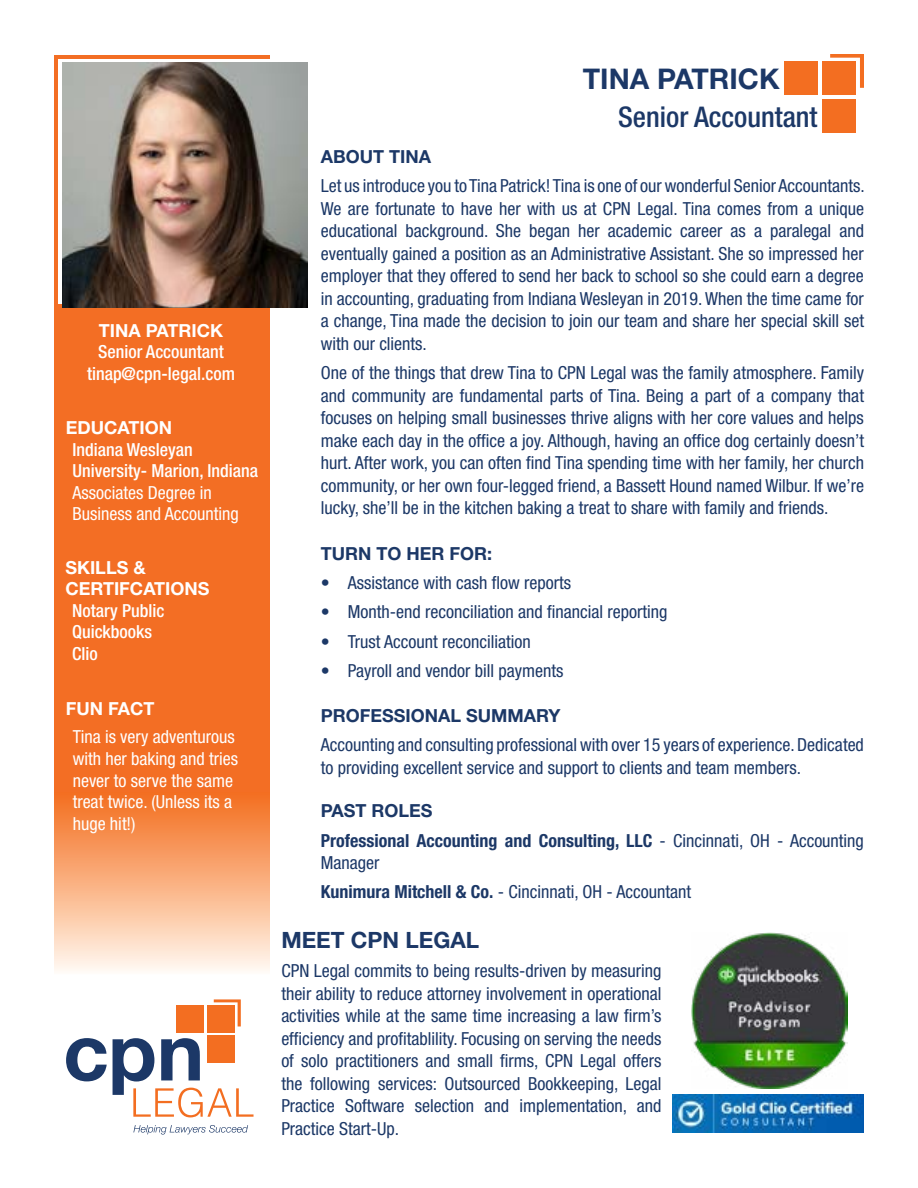
<style>
.page{position:relative;width:918px;height:1188px;background:#fff}
.page>*{position:absolute;margin:0;border:0;box-sizing:border-box;transform-origin:0 0}
.t1{font:500 condensed 28.5px "Helvetica Neue LT Std";color:#1c3867}
.t2{font:700 28.5px "Helvetica Neue LT Std";color:#1c3867}
.t3{font:700 22.5px "Helvetica Neue LT Std";color:#1c3867}
.t4{font:condensed 18px/22.5px "Helvetica Neue LT Std";color:#1c3867;text-align:justify}
.t5{font:condensed 18px/21.6px "Helvetica Neue LT Std";color:#fff}
.t6{font:500 condensed 18px/21.6px "Helvetica Neue LT Std";color:#fff}
.t7{font:700 condensed 18px/29.2px "Helvetica Neue LT Std";color:#1c3867}
.t8{font:700 18px/21.6px "Helvetica Neue LT Std";color:#fff}
.t9{font:700 18px "Helvetica Neue LT Std";color:#1c3867}
.s1{font-stretch:normal}
.s2{font-weight:400}
.s3{font-weight:700}
</style>
<div class="page">
<div style="left:54px;top:55px;width:216px;height:750px;background:#f36e24"></div>
<div style="left:54px;top:793px;width:216px;height:182px;background:linear-gradient(to bottom,#f36d1c,#fff9f0)"></div>
<svg style="left:58px;top:59px;width:245px;height:245px;background:#e8e8e7"></svg>
<img style="left:63px;top:63px;width:244px;height:244px">
<div style="left:784px;top:62px;width:34px;height:33px;background:#f36e21"></div>
<div style="left:822px;top:99px;width:34px;height:34px;background:#f36e21"></div>
<div style="left:822px;top:62px;width:34px;height:33px;background:#f36e21"></div>
<svg style="left:830px;top:54px;width:34px;height:34px"></svg>
<div style="left:177px;top:1005px;width:27px;height:28px;background:#f36e21"></div>
<div style="left:207px;top:1036px;width:27px;height:27px;background:#f36e21"></div>
<div style="left:207px;top:1005px;width:27px;height:28px;background:#f36e21"></div>
<svg style="left:214px;top:999px;width:27px;height:27px"></svg>
<svg style="left:133px;top:1125px;width:115px;height:10px"></svg>
<img style="left:83px;top:1039px;width:30px;height:45px">
<svg style="left:113px;top:1038px;width:141px;height:79px"></svg>
<svg style="left:66px;top:1038px;width:41px;height:43px"></svg>
<img style="left:692px;top:933px;width:156px;height:155px">
<img style="left:673px;top:1094px;width:191px;height:39px">
<p class="t8" style="left:99px;top:319px;width:126px">TINA PATRICK</p>
<p class="t6" style="left:87px;top:341px;width:149px;text-align:center">Senior Accountant tinap@cpn-legal.com</p>
<p class="t8" style="left:66px;top:416px;width:108px">EDUCATION</p>
<p class="t6" style="left:72px;top:438px;width:187px">Indiana Wesleyan<br>University- Marion, Indiana</p>
<p class="t5" style="left:72px;top:482px;width:168px">Associates Degree in<br>Business and Accounting</p>
<p class="t8" style="left:65px;top:556px;width:146px">SKILLS &amp;<br>CERTIFCATIONS</p>
<p class="t6" style="left:72px;top:599px;width:94px">Notary Public<br>Quickbooks<br>Clio</p>
<p class="t8" style="left:66px;top:697px;width:90px">FUN FACT</p>
<p class="t5" style="left:73px;top:726px;width:167px">Tina is very adventurous with her baking and tries never to serve the same treat twice. (Unless its a huge hit!)</p>
<h1 class="t2" style="left:583px;top:61px;width:198px">TINA PATRICK</h1>
<h1 class="t1" style="left:618px;top:100px;width:201px">Senior Accountant</h1>
<p class="t9" style="left:321px;top:146px;width:112px">ABOUT TINA</p>
<p class="t4" style="left:321px;top:175px;width:545px">Let us introduce you to Tina Patrick! Tina is one of our wonderful Senior Accountants.<br>We are fortunate to have her with us at CPN Legal. Tina comes from a unique educational background. She began her academic career as a paralegal and eventually gained a position as an Administrative Assistant. She so impressed her employer that they offered to send her back to school so she could earn a degree in accounting, graduating from Indiana Wesleyan in 2019. When the time came for a change, Tina made the decision to join our team and share her special skill set with our clients.</p>
<p class="t4" style="left:321px;top:361px;width:545px">One of the things that drew Tina to CPN Legal was the family atmosphere. Family and community are fundamental parts of Tina. Being a part of a company that focuses on helping small businesses thrive aligns with her core values and helps make each day in the office a joy. Although, having an office dog certainly doesn’t hurt. After work, you can often find Tina spending time with her family, her church community, or her own four-legged friend, a Bassett Hound named Wilbur. If we’re lucky, she’ll be in the kitchen baking a treat to share with family and friends.</p>
<p class="t9" style="left:321px;top:542px;width:173px">TURN TO HER FOR:</p>
<p class="t4" style="left:321px;top:571px;width:252px">• Assistance with cash flow reports</p>
<p class="t4" style="left:321px;top:601px;width:348px">• Month-end reconciliation and financial reporting</p>
<p class="t4" style="left:321px;top:630px;width:212px">• Trust Account reconciliation</p>
<p class="t4" style="left:321px;top:659px;width:244px">• Payroll and vendor bill payments</p>
<p class="t9" style="left:321px;top:704px;width:241px">PROFESSIONAL SUMMARY</p>
<p class="t4" style="left:321px;top:733px;width:545px">Accounting and consulting professional with over 15 years of experience. Dedicated to providing excellent service and support to clients and team members.</p>
<p class="t7" style="left:321px;top:796px;width:545px"><span class="s1">PAST ROLES<br></span>Professional Accounting and Consulting, LLC <span class="s2">- Cincinnati, OH - Accounting</span></p>
<p class="t4" style="left:321px;top:848px;width:372px;line-height:29.2px">Manager<br><span class="s3">Kunimura Mitchell &amp; Co.</span> - Cincinnati, OH - Accountant</p>
<p class="t3" style="left:281px;top:926px;width:199px">MEET CPN LEGAL</p>
<p class="t4" style="left:281px;top:960px;width:382px">CPN Legal commits to being results-driven by measuring their ability to reduce attorney involvement in operational activities while at the same time increasing a law firm’s efficiency and profitablility. Focusing on serving the needs of solo practitioners and small firms, CPN Legal offers the following services: Outsourced Bookkeeping, Legal Practice Software selection and implementation, and Practice Start-Up.</p>
</div>
